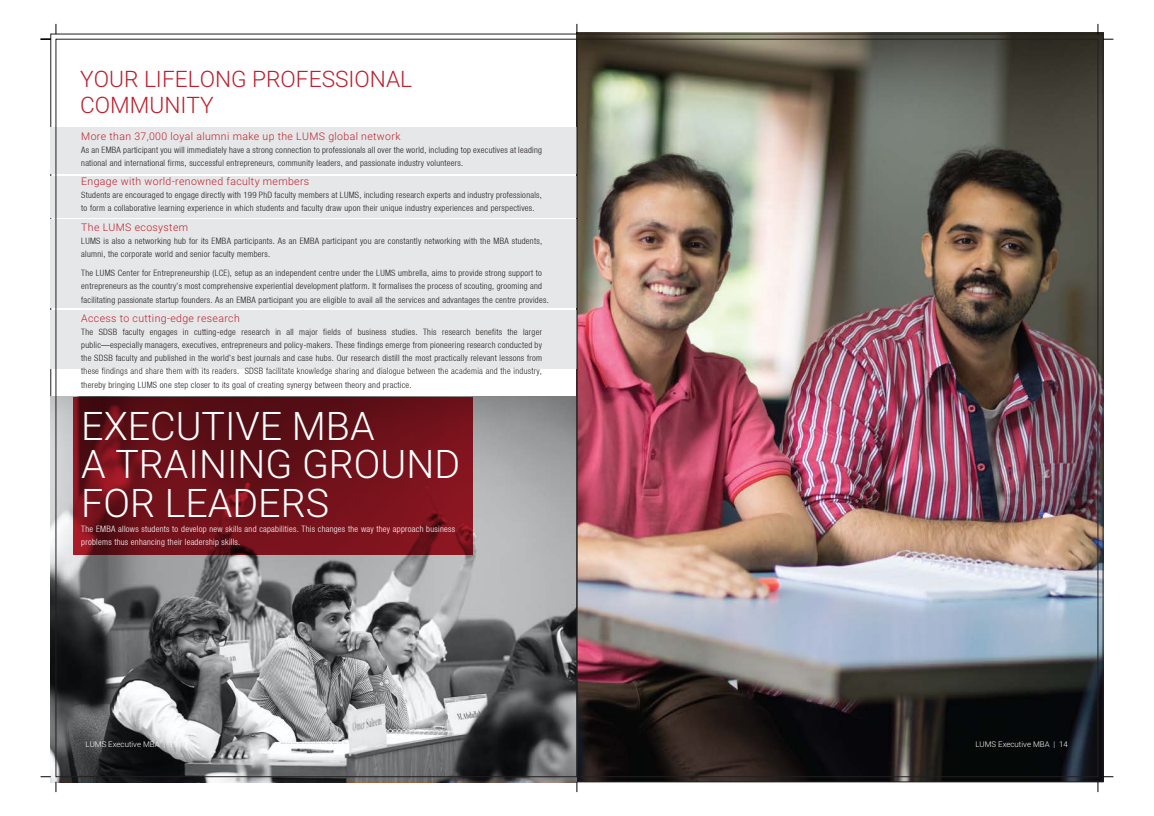
<style>
.page{position:relative;width:1154px;height:816px;background:#fff}
.page>*{position:absolute;margin:0;border:0;box-sizing:border-box;transform-origin:0 0}
.t1{font:300 39.38px/38.3px "Roboto";color:#fff}
.t2{font:300 22.66px/26.9px "Roboto";color:#be1e2d}
.t3{font:300 10.5px "Roboto";letter-spacing:.035em;color:#be1e2d}
.t4{font:8.75px/13.1px "Heavenetica Cond 4 Lt SH";letter-spacing:.035em;color:#231f20}
.t5{font:8.75px/13.1px "Heavenetica Cond 4 Lt SH";letter-spacing:.035em;color:#fff}
.t6{font:300 7.88px "Roboto";color:#fff}
</style>
<div class="page">
<img style="left:577px;top:33px;width:524px;height:746px">
<img style="left:51px;top:396px;width:526px;height:385px">
<svg style="left:73px;top:396px;width:400px;height:158px;background:#6c111a"></svg>
<div style="left:51px;top:127px;width:526px;height:47px;background:#e6e7e8"></div>
<div style="left:51px;top:176px;width:526px;height:42px;background:#e6e7e8"></div>
<div style="left:51px;top:219px;width:526px;height:89px;background:#e6e7e8"></div>
<div style="left:51px;top:309px;width:526px;height:59px;background:#e6e7e8"></div>
<svg style="left:1097px;top:24px;width:16px;height:16px"></svg>
<svg style="left:41px;top:24px;width:16px;height:16px"></svg>
<svg style="left:1097px;top:776px;width:16px;height:15px"></svg>
<svg style="left:41px;top:776px;width:16px;height:15px"></svg>
<h2 class="t2" style="left:80px;top:64px;width:333px">YOUR LIFELONG PROFESSIONAL<br>COMMUNITY</h2>
<p class="t3" style="left:81px;top:128px;width:321px">More than 37,000 loyal alumni make up the LUMS global network</p>
<p class="t4" style="left:81px;top:142px;width:462px">As an EMBA participant you will immediately have a strong connection to professionals all over the world, including top executives at leading national and international firms, successful entrepreneurs, community leaders, and passionate industry volunteers.</p>
<p class="t3" style="left:81px;top:174px;width:229px">Engage with world-renowned faculty members</p>
<p class="t4" style="left:81px;top:188px;width:462px">Students are encouraged to engage directly with 199 PhD faculty members at LUMS, including research experts and industry professionals, to form a collaborative learning experience in which students and faculty draw upon their unique industry experiences and perspectives.</p>
<p class="t3" style="left:81px;top:219px;width:108px">The LUMS ecosystem</p>
<p class="t4" style="left:81px;top:233px;width:462px">LUMS is also a networking hub for its EMBA participants. As an EMBA participant you are constantly networking with the MBA students, alumni, the corporate world and senior faculty members.</p>
<p class="t4" style="left:81px;top:266px;width:469px">The LUMS Center for Entrepreneurship (LCE), setup as an independent centre under the LUMS umbrella, aims to provide strong support to entrepreneurs as the country’s most comprehensive experiential development platform. It formalises the process of scouting, grooming and facilitating passionate startup founders. As an EMBA participant you are eligible to avail all the services and advantages the centre provides.</p>
<p class="t3" style="left:81px;top:310px;width:160px">Access to cutting-edge research</p>
<p class="t4" style="left:81px;top:324px;width:462px;text-align:justify">The SDSB faculty engages in cutting-edge research in all major fields of business studies. This research benefits the larger public—especially managers, executives, entrepreneurs and policy-makers. These findings emerge from pioneering research conducted by the SDSB faculty and published in the world’s best journals and case hubs. Our research distill the most practically relevant lessons from these findings and share them with its readers. SDSB facilitate knowledge sharing and dialogue between the academia and the industry, thereby bringing LUMS one step closer to its goal of creating synergy between theory and practice.</p>
<h1 class="t1" style="left:81px;top:405px;width:380px">EXECUTIVE MBA<br>A TRAINING GROUND<br>FOR LEADERS</h1>
<p class="t5" style="left:81px;top:521px;width:375px">The EMBA allows students to develop new skills and capabilities. This changes the way they approach business problems thus enhancing their leadership skills.</p>
<p class="t6" style="left:86px;top:737px;width:94px">LUMS Executive MBA | 13</p>
<p class="t6" style="left:975px;top:737px;width:94px">LUMS Executive MBA | 14</p>
</div>
